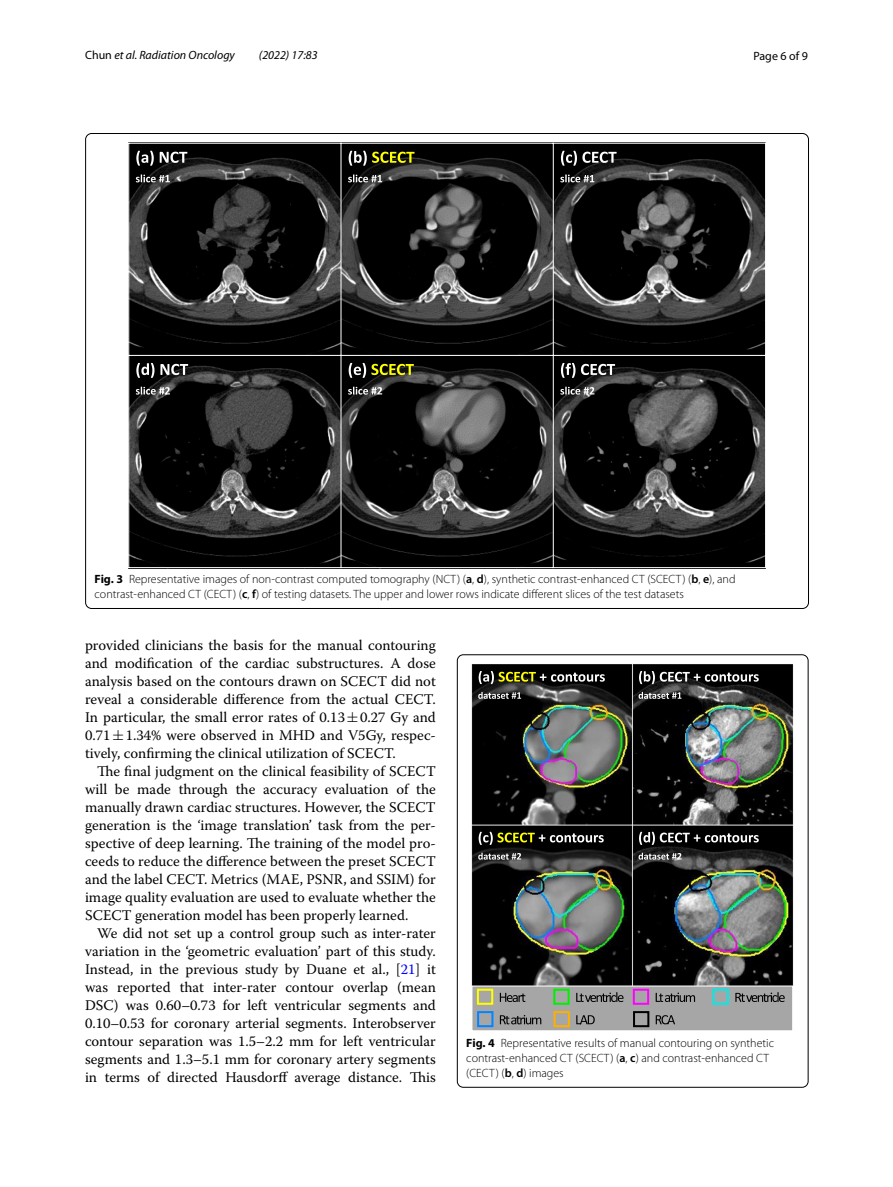
<style>
.page{position:relative;width:893px;height:1187px;background:#fff}
.page>*{position:absolute;margin:0;border:0;box-sizing:border-box;transform-origin:0 0}
.t1{font:14.7px/18px "Warnock Pro";color:#000;text-align:justify}
.t2{font:300 12px/15px "Myriad Pro";color:#000}
.t3{font:italic 12px "Myriad Pro";color:#000}
.t4{font:12px "Myriad Pro";color:#000}
.s1{font-style:normal}
.s2{font-weight:700}
.s3{font-weight:600}
.s4{font-family:"MTSY"}
.s5{color:#00f}
</style>
<div class="page">
<img style="left:128px;top:142px;width:638px;height:425px">
<hr style="left:340px;top:143px;width:1px;height:425px;background:#fff">
<hr style="left:553px;top:143px;width:1px;height:425px;background:#fff">
<hr style="left:128px;top:355px;width:638px;height:1px;background:#fff">
<hr style="left:128px;top:143px;width:1px;height:425px;background:#fff">
<hr style="left:765px;top:143px;width:1px;height:425px;background:#fff">
<hr style="left:128px;top:143px;width:638px;height:1px;background:#fff">
<svg style="left:136px;top:151px;width:51px;height:15px"></svg>
<svg style="left:136px;top:174px;width:34px;height:8px"></svg>
<svg style="left:349px;top:151px;width:66px;height:15px"></svg>
<svg style="left:348px;top:174px;width:34px;height:8px"></svg>
<svg style="left:561px;top:151px;width:56px;height:15px"></svg>
<svg style="left:560px;top:174px;width:34px;height:8px"></svg>
<svg style="left:136px;top:363px;width:52px;height:15px"></svg>
<svg style="left:136px;top:386px;width:34px;height:8px"></svg>
<svg style="left:349px;top:363px;width:65px;height:15px"></svg>
<svg style="left:348px;top:386px;width:34px;height:8px"></svg>
<svg style="left:561px;top:363px;width:54px;height:15px"></svg>
<svg style="left:560px;top:386px;width:34px;height:8px"></svg>
<img style="left:471px;top:664px;width:322px;height:321px">
<svg style="left:479px;top:671px;width:126px;height:13px;background:#4b4b32"></svg>
<svg style="left:478px;top:691px;width:43px;height:7px"></svg>
<svg style="left:639px;top:671px;width:120px;height:13px;background:#4b4b4b"></svg>
<svg style="left:639px;top:691px;width:42px;height:7px"></svg>
<svg style="left:479px;top:831px;width:125px;height:13px;background:#46462d"></svg>
<svg style="left:478px;top:852px;width:43px;height:7px"></svg>
<svg style="left:639px;top:831px;width:120px;height:13px;background:#464646"></svg>
<svg style="left:639px;top:852px;width:43px;height:7px"></svg>
<div style="left:472px;top:985px;width:321px;height:45px;background:#a6a6a6"></div>
<div style="left:471px;top:985px;width:322px;height:46px;border:1px solid #fff"></div>
<svg style="left:500px;top:992px;width:25px;height:9px"></svg>
<div style="left:477px;top:988px;width:16px;height:16px;border:2px solid #ff0"></div>
<div style="left:553px;top:988px;width:17px;height:16px;border:2px solid #00f000"></div>
<div style="left:633px;top:988px;width:16px;height:16px;border:2px solid #f0f"></div>
<div style="left:554px;top:1011px;width:16px;height:16px;border:2px solid #ffaf00"></div>
<div style="left:713px;top:988px;width:16px;height:16px;border:2px solid #00ebeb"></div>
<div style="left:477px;top:1011px;width:16px;height:16px;border:2px solid #0084ff"></div>
<div style="left:633px;top:1011px;width:16px;height:16px;border:2px solid #000"></div>
<svg style="left:576px;top:992px;width:47px;height:9px"></svg>
<svg style="left:656px;top:992px;width:39px;height:9px"></svg>
<svg style="left:735px;top:992px;width:50px;height:9px"></svg>
<svg style="left:500px;top:1015px;width:41px;height:9px"></svg>
<svg style="left:576px;top:1015px;width:19px;height:9px"></svg>
<svg style="left:656px;top:1015px;width:19px;height:9px"></svg>
<div style="left:457px;top:654px;width:351px;height:433px;border:1px solid #000;border-radius:6px"></div>
<p class="t3" style="left:85px;top:48px;width:151px"><span class="s1">Chun</span> et al. Radiation Oncology</p>
<p class="t3" style="left:259px;top:48px;width:60px">(2022) 17:83</p>
<p class="t4" style="left:753px;top:48px;width:56px">Page 6 of 9</p>
<p class="t2" style="left:95px;top:572px;width:642px"><span class="s2">Fig. 3</span> Representative images of non-contrast computed tomography (NCT) (<span class="s3">a</span>, <span class="s3">d</span>), synthetic contrast-enhanced CT (SCECT) (<span class="s3">b</span>, <span class="s3">e</span>), and contrast-enhanced CT (CECT) (<span class="s3">c</span>, <span class="s3">f</span>) of testing datasets. The upper and lower rows indicate different slices of the test datasets</p>
<p class="t1" style="left:85px;top:635px;width:352px">provided clinicians the basis for the manual contouring and modification of the cardiac substructures. A dose analysis based on the contours drawn on SCECT did not reveal a considerable difference from the actual CECT.<br>In particular, the small error rates of 0.13<span class="s4">±</span>0.27 Gy and 0.71<span class="s4">±</span>1.34% were observed in MHD and V5Gy, respec&shy;tively, confirming the clinical utilization of SCECT.</p>
<p class="t1" style="left:85px;top:761px;width:352px;text-indent:12px">The final judgment on the clinical feasibility of SCECT will be made through the accuracy evaluation of the manually drawn cardiac structures. However, the SCECT generation is the ‘image translation’ task from the per&shy;spective of deep learning. The training of the model pro&shy;ceeds to reduce the difference between the preset SCECT and the label CECT. Metrics (MAE, PSNR, and SSIM) for image quality evaluation are used to evaluate whether the SCECT generation model has been properly learned.</p>
<p class="t1" style="left:85px;top:923px;width:352px;text-indent:12px">We did not set up a control group such as inter-rater variation in the ‘geometric evaluation’ part of this study.<br>Instead, in the previous study by Duane et al., [<span class="s5">21</span>] it was reported that inter-rater contour overlap (mean DSC) was 0.60–0.73 for left ventricular segments and 0.10–0.53 for coronary arterial segments. Interobserver contour separation was 1.5–2.2 mm for left ventricular segments and 1.3–5.1 mm for coronary artery segments in terms of directed Hausdorff average distance. This</p>
<p class="t2" style="left:466px;top:1036px;width:309px"><span class="s2">Fig. 4</span> Representative results of manual contouring on synthetic contrast-enhanced CT (SCECT) (<span class="s3">a</span>, <span class="s3">c</span>) and contrast-enhanced CT (CECT) (<span class="s3">b</span>, <span class="s3">d</span>) images</p>
</div>
